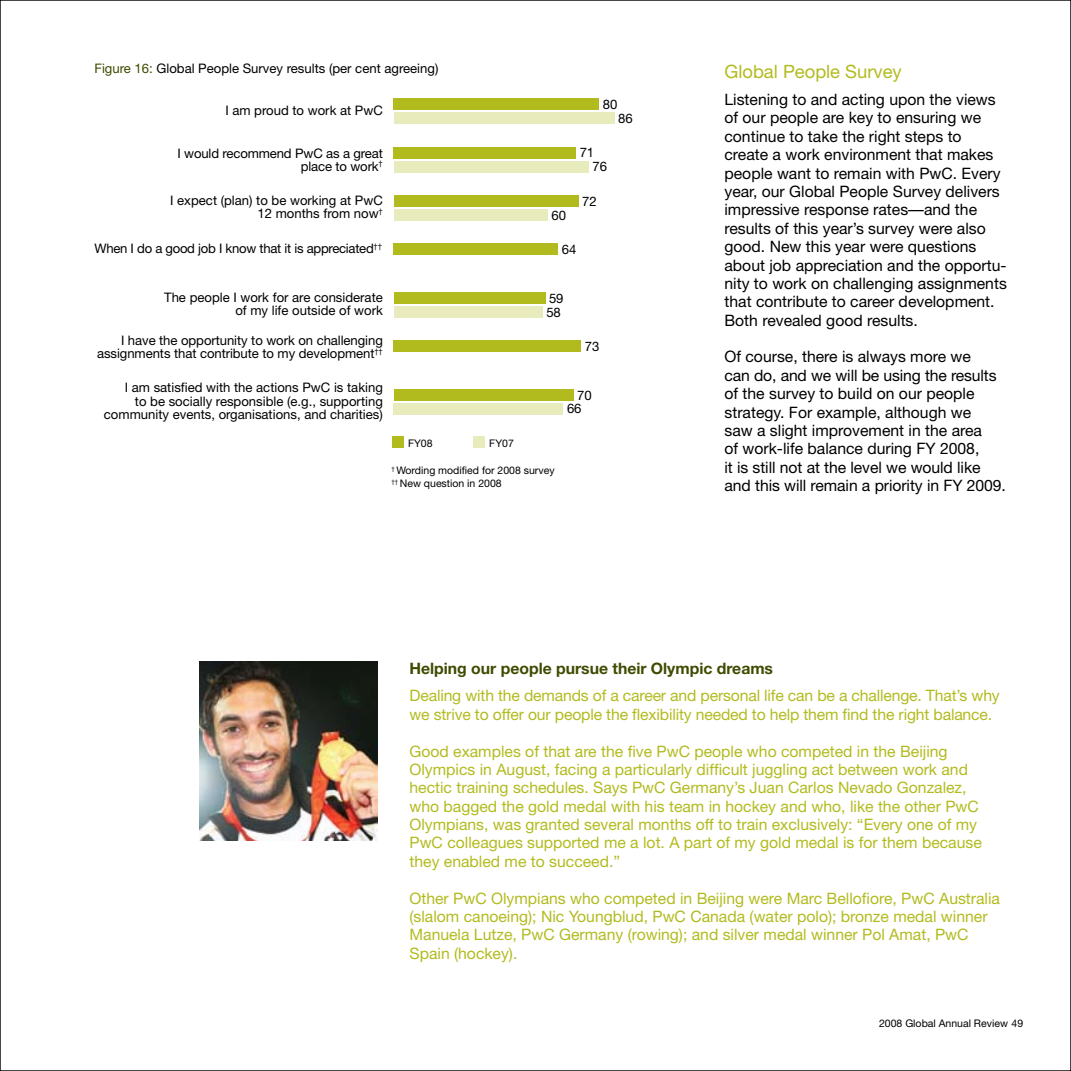
<style>
.page{position:relative;width:1071px;height:1071px;background:#fff}
.page>*{position:absolute;margin:0;border:0;box-sizing:border-box;transform-origin:0 0}
.t1{font:18.38px "Helvetica Neue";color:#b2bb1e}
.t2{font:15.75px/18.4px "Helvetica Neue";color:#b2bb1e}
.t3{font:15.75px/18.4px "Helvetica Neue";color:#000}
.t4{font:700 15.75px "Helvetica Neue";color:#3f4b00}
.t5{font:13.12px/13.1px "Helvetica Neue";color:#000;text-align:right}
.t6{font:13.12px "Helvetica Neue";letter-spacing:-.02em;color:#000}
.t7{font:10.5px/13.1px "Helvetica Neue";color:#000}
.s1{color:#3f4b00}
</style>
<div class="page">
<div style="left:392px;top:437px;width:12px;height:11px;background:#b2bb1e"></div>
<div style="left:473px;top:437px;width:12px;height:11px;background:#e8ebbb"></div>
<div style="left:394px;top:113px;width:220px;height:11px;background:#e8ebbb"></div>
<div style="left:394px;top:161px;width:195px;height:11px;background:#e8ebbb"></div>
<div style="left:394px;top:209px;width:154px;height:12px;background:#e8ebbb"></div>
<div style="left:394px;top:306px;width:149px;height:11px;background:#e8ebbb"></div>
<div style="left:394px;top:403px;width:169px;height:11px;background:#e8ebbb"></div>
<div style="left:394px;top:98px;width:205px;height:12px;background:#b2bb1e"></div>
<div style="left:394px;top:147px;width:182px;height:11px;background:#b2bb1e"></div>
<div style="left:394px;top:195px;width:185px;height:12px;background:#b2bb1e"></div>
<div style="left:394px;top:244px;width:164px;height:11px;background:#b2bb1e"></div>
<div style="left:394px;top:292px;width:151px;height:11px;background:#b2bb1e"></div>
<div style="left:394px;top:341px;width:187px;height:11px;background:#b2bb1e"></div>
<div style="left:394px;top:389px;width:179px;height:11px;background:#b2bb1e"></div>
<img style="left:199px;top:662px;width:179px;height:179px">
<p class="t5" style="left:94px;top:62px;width:345px"><span class="s1">Figure 16:</span> Global People Survey results (per cent agreeing)</p>
<p class="t1" style="left:724px;top:60px;width:179px">Global People Survey</p>
<p class="t3" style="left:724px;top:90px;width:284px">Listening to and acting upon the views of our people are key to ensuring we continue to take the right steps to create a work environment that makes people want to remain with PwC. Every year, our Global People Survey delivers impressive response rates—and the results of this year’s survey were also good. New this year were questions about job appreciation and the opportu&shy;nity to work on challenging assignments that contribute to career development.<br>Both revealed good results.</p>
<p class="t3" style="left:724px;top:347px;width:283px">Of course, there is always more we<br>can do, and we will be using the results of the survey to build on our people strategy. For example, although we<br>saw a slight improvement in the area<br>of work-life balance during FY 2008,<br>it is still not at the level we would like and this will remain a priority in FY 2009.</p>
<p class="t5" style="left:603px;top:97px;width:16px">80</p>
<p class="t5" style="left:225px;top:104px;width:159px">I am proud to work at PwC</p>
<p class="t5" style="left:618px;top:111px;width:16px">86</p>
<p class="t5" style="left:593px;top:145px;width:16px;line-height:14px;text-align:left;text-indent:-13px">71<br>76</p>
<p class="t5" style="left:582px;top:194px;width:16px">72</p>
<p class="t5" style="left:177px;top:146px;width:207px">I would recommend PwC as a great place to work<sup>†</sup></p>
<p class="t5" style="left:170px;top:194px;width:214px">I expect (plan) to be working at PwC<br>12 months from now<sup>†</sup></p>
<p class="t6" style="left:95px;top:240px;width:289px">When I do a good job I know that it is appreciated<sup>††</sup></p>
<p class="t5" style="left:164px;top:290px;width:220px">The people I work for are considerate of my life outside of work</p>
<p class="t5" style="left:97px;top:334px;width:287px">I have the opportunity to work on challenging assignments that contribute to my development<sup>††</sup></p>
<p class="t5" style="left:104px;top:381px;width:280px">I am satisfied with the actions PwC is taking<br>to be socially responsible (e.g., supporting community events, organisations, and charities)</p>
<p class="t5" style="left:551px;top:208px;width:16px">60</p>
<p class="t5" style="left:562px;top:243px;width:16px">64</p>
<p class="t5" style="left:546px;top:291px;width:19px;line-height:14px;text-align:left">59<br>58</p>
<p class="t5" style="left:585px;top:340px;width:16px">73</p>
<p class="t5" style="left:567px;top:388px;width:26px;line-height:13.8px;text-align:left;text-indent:10px">70<br>66</p>
<p class="t7" style="left:408px;top:436px;width:26px">FY08</p>
<p class="t7" style="left:489px;top:436px;width:26px">FY07</p>
<p class="t7" style="left:392px;top:464px;width:165px"><sup>†</sup> Wording modified for 2008 survey <sup>††</sup> New question in 2008</p>
<p class="t4" style="left:410px;top:659px;width:365px">Helping our people pursue their Olympic dreams</p>
<p class="t2" style="left:410px;top:686px;width:592px">Dealing with the demands of a career and personal life can be a challenge. That’s why we strive to offer our people the flexibility needed to help them find the right balance.</p>
<p class="t2" style="left:410px;top:742px;width:574px">Good examples of that are the five PwC people who competed in the Beijing Olympics in August, facing a particularly difficult juggling act between work and hectic training schedules. Says PwC Germany’s Juan Carlos Nevado Gonzalez, who bagged the gold medal with his team in hockey and who, like the other PwC Olympians, was granted several months off to train exclusively: “Every one of my PwC colleagues supported me a lot. A part of my gold medal is for them because they enabled me to succeed.”</p>
<p class="t2" style="left:410px;top:889px;width:592px">Other PwC Olympians who competed in Beijing were Marc Bellofiore, PwC Australia (slalom canoeing); Nic Youngblud, PwC Canada (water polo); bronze medal winner Manuela Lutze, PwC Germany (rowing); and silver medal winner Pol Amat, PwC Spain (hockey).</p>
<p class="t7" style="left:879px;top:1016px;width:146px">2008 Global Annual Review 49</p>
</div>
